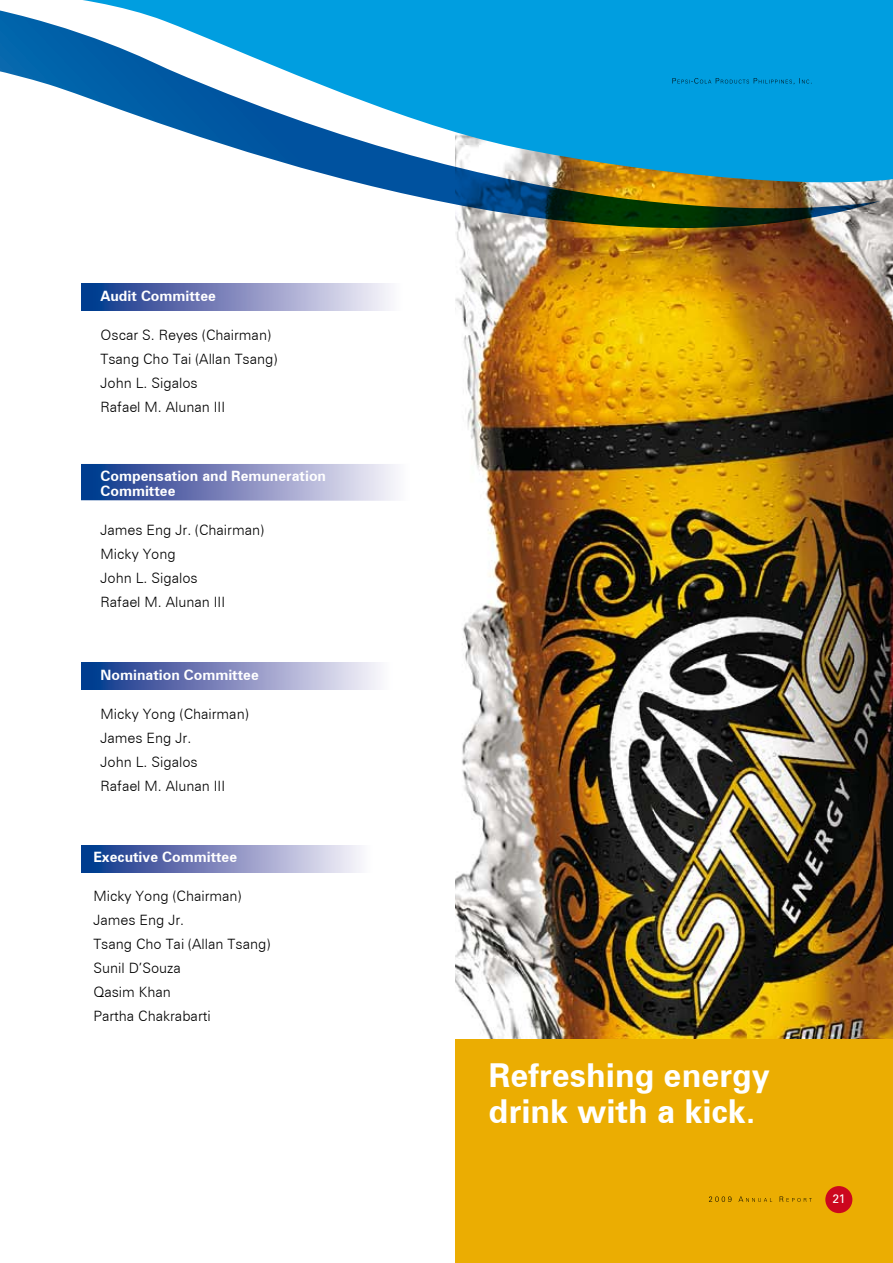
<style>
.page{position:relative;width:893px;height:1263px;background:#fff}
.page>*{position:absolute;margin:0;border:0;box-sizing:border-box;transform-origin:0 0}
.t1{font:700 33px/36px "Zurich BT";color:#fff}
.t2{font:300 14.25px/24px "Zurich BT";color:#000}
.t3{font:700 14.25px/15px "Zurich BT";color:#fff}
.t4{font:12px "Zurich BT";color:#fff}
</style>
<div class="page">
<img style="left:455px;top:197px;width:438px;height:843px">
<div style="left:455px;top:1040px;width:438px;height:223px;background:#ebad02"></div>
<img style="left:81px;top:197px;width:800px;height:786px">
<svg style="left:0;top:0;width:893px;height:197px;fill:#009ee0"></svg>
<svg style="left:672px;top:78px;width:139px;height:6px"></svg>
<svg style="left:709px;top:1196px;width:103px;height:6px"></svg>
<div style="left:825px;top:1186px;width:27px;height:27px;background:#cc071e;border-radius:50%"></div>
<svg style="left:81px;top:284px;width:360px;height:26px"></svg>
<svg style="left:81px;top:663px;width:348px;height:27px"></svg>
<svg style="left:81px;top:464px;width:367px;height:37px"></svg>
<svg style="left:81px;top:845px;width:326px;height:27px"></svg>
<p class="t3" style="left:100px;top:288px;width:117px">Audit Committee</p>
<p class="t2" style="left:100px;top:323px;width:178px">Oscar S. Reyes (Chairman)<br>Tsang Cho Tai (Allan Tsang)<br>John L. Sigalos<br>Rafael M. Alunan III</p>
<p class="t3" style="left:100px;top:468px;width:227px">Compensation and Remuneration<br>Committee</p>
<p class="t2" style="left:100px;top:517px;width:165px">James Eng Jr. (Chairman)<br>Micky Yong<br>John L. Sigalos<br>Rafael M. Alunan III</p>
<p class="t3" style="left:100px;top:667px;width:160px">Nomination Committee</p>
<p class="t2" style="left:100px;top:701px;width:150px">Micky Yong (Chairman)<br>James Eng Jr.<br>John L. Sigalos<br>Rafael M. Alunan III</p>
<p class="t3" style="left:93px;top:849px;width:145px">Executive Committee</p>
<p class="t2" style="left:93px;top:884px;width:178px">Micky Yong (Chairman)<br>James Eng Jr.<br>Tsang Cho Tai (Allan Tsang)<br>Sunil D’Souza<br>Qasim Khan<br>Partha Chakrabarti</p>
<h1 class="t1" style="left:489px;top:1056px;width:283px">Refreshing energy drink with a kick.</h1>
<p class="t4" style="left:832px;top:1191px;width:11px">21</p>
</div>
